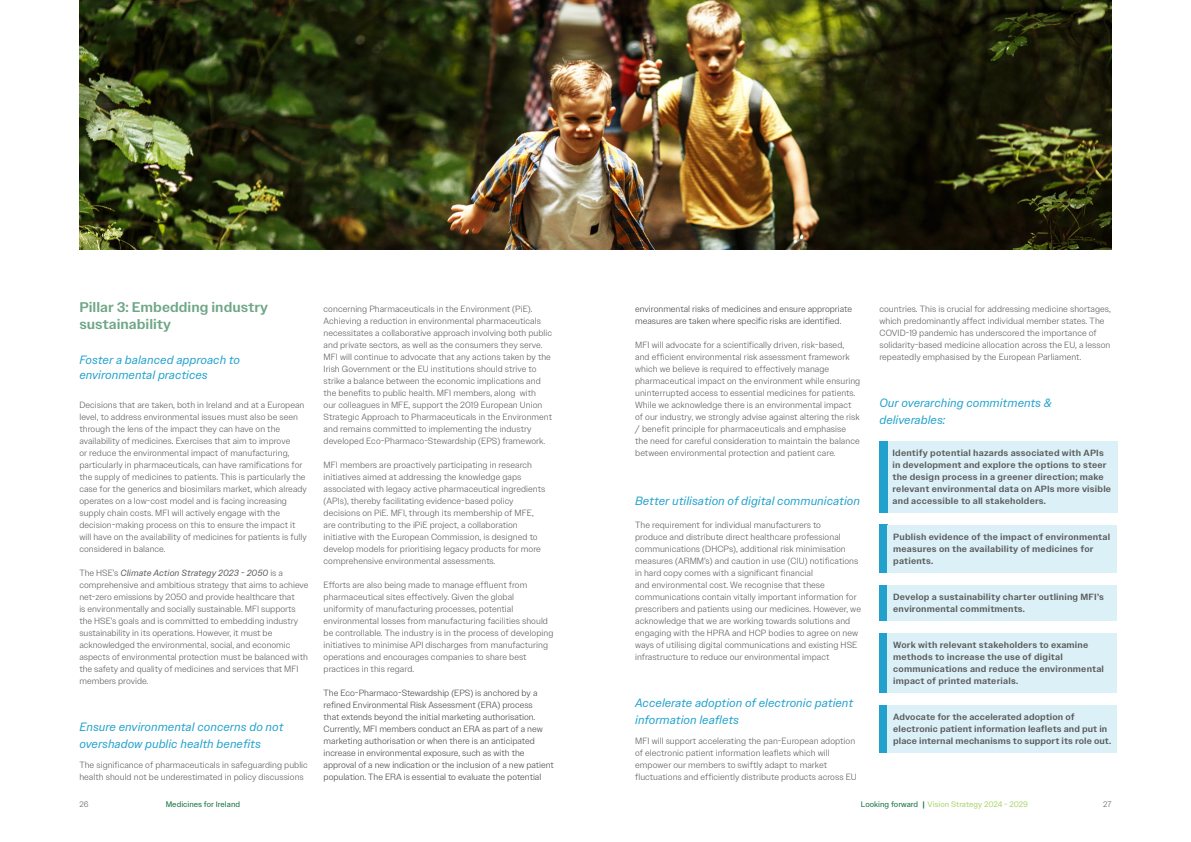
<style>
.page{position:relative;width:1191px;height:842px;background:#fff}
.page>*{position:absolute;margin:0;border:0;box-sizing:border-box;transform-origin:0 0}
.t1{font:500 14px/16.8px "Owners Text";color:#6ea687}
.t2{font:italic 12px/16.8px "Owners Text";color:#21a1cc}
.t3{font:300 9px/12px "Owners Text";letter-spacing:.005em;color:#58595b}
.t4{font:500 9px/12px "Owners Text";letter-spacing:.02em;color:#58595b}
.t5{font:300 9px/12px "Owners Text";color:#414141}
.t6{font:8px "Owners Text";color:#a8d466}
.t7{font:8px "Owners Text";color:#0d6e38}
.t8{font:300 8px "Owners Text";color:#58595b}
.s1{font-weight:400;font-style:italic}
.s2{color:#0d6e38}
.s3{font-family:"Calibri";font-weight:700;color:#0d6e38}
</style>
<div class="page">
<div style="left:887px;top:441px;width:230px;height:72px;background:#dcf1f7"></div>
<div style="left:879px;top:441px;width:8px;height:71px;background:#21a1cc"></div>
<div style="left:879px;top:524px;width:8px;height:49px;background:#21a1cc"></div>
<div style="left:879px;top:634px;width:8px;height:59px;background:#21a1cc"></div>
<div style="left:879px;top:706px;width:8px;height:47px;background:#21a1cc"></div>
<div style="left:879px;top:585px;width:8px;height:36px;background:#21a1cc"></div>
<div style="left:887px;top:525px;width:230px;height:48px;background:#dcf1f7"></div>
<div style="left:887px;top:585px;width:230px;height:36px;background:#dcf1f7"></div>
<div style="left:887px;top:633px;width:230px;height:60px;background:#dcf1f7"></div>
<div style="left:887px;top:705px;width:230px;height:48px;background:#dcf1f7"></div>
<img style="left:79px;top:0;width:1032px;height:249px">
<h1 class="t1" style="left:79px;top:299px;width:190px">Pillar 3: Embedding industry sustainability</h1>
<h2 class="t2" style="left:79px;top:353px;width:162px;line-height:14.4px">Foster a balanced approach to environmental practices</h2>
<p class="t3" style="left:79px;top:399px;width:229px">Decisions that are taken, both in Ireland and at a European level, to address environmental issues must also be seen through the lens of the impact they can have on the availability of medicines. Exercises that aim to improve<br>or reduce the environmental impact of manufacturing, particularly in pharmaceuticals, can have ramifications for the supply of medicines to patients. This is particularly the case for the generics and biosimilars market, which already operates on a low-cost model and is facing increasing supply chain costs. MFI will actively engage with the decision-making process on this to ensure the impact it will have on the availability of medicines for patients is fully considered in balance.</p>
<p class="t3" style="left:79px;top:567px;width:231px">The HSE’s <span class="s1">Climate Action Strategy 2023 - 2050</span> is a comprehensive and ambitious strategy that aims to achieve net-zero emissions by 2050 and provide healthcare that<br>is environmentally and socially sustainable. MFI supports the HSE’s goals and is committed to embedding industry sustainability in its operations. However, it must be acknowledged the environmental, social, and economic aspects of environmental protection must be balanced with the safety and quality of medicines and services that MFI members provide.</p>
<h2 class="t2" style="left:79px;top:718px;width:206px">Ensure environmental concerns do not overshadow public health benefits</h2>
<p class="t3" style="left:79px;top:759px;width:230px">The significance of pharmaceuticals in safeguarding public health should not be underestimated in policy discussions</p>
<p class="t3" style="left:323px;top:303px;width:230px">concerning Pharmaceuticals in the Environment (PiE).<br>Achieving a reduction in environmental pharmaceuticals necessitates a collaborative approach involving both public and private sectors, as well as the consumers they serve.<br>MFI will continue to advocate that any actions taken by the Irish Government or the EU institutions should strive to strike a balance between the economic implications and the benefits to public health. MFI members, along with<br>our colleagues in MFE, support the 2019 European Union Strategic Approach to Pharmaceuticals in the Environment and remains committed to implementing the industry developed Eco-Pharmaco-Stewardship (EPS) framework.</p>
<p class="t3" style="left:323px;top:459px;width:223px">MFI members are proactively participating in research initiatives aimed at addressing the knowledge gaps associated with legacy active pharmaceutical ingredients (APIs), thereby facilitating evidence-based policy decisions on PiE. MFI, through its membership of MFE, are contributing to the iPiE project, a collaboration initiative with the European Commission, is designed to develop models for prioritising legacy products for more comprehensive environmental assessments.</p>
<p class="t3" style="left:323px;top:579px;width:231px">Efforts are also being made to manage effluent from pharmaceutical sites effectively. Given the global uniformity of manufacturing processes, potential environmental losses from manufacturing facilities should be controllable. The industry is in the process of developing initiatives to minimise API discharges from manufacturing operations and encourages companies to share best practices in this regard.</p>
<p class="t5" style="left:323px;top:687px;width:232px">The Eco-Pharmaco-Stewardship (EPS) is anchored by a refined Environmental Risk Assessment (ERA) process<br>that extends beyond the initial marketing authorisation.<br>Currently, MFI members conduct an ERA as part of a new marketing authorisation or when there is an anticipated increase in environmental exposure, such as with the approval of a new indication or the inclusion of a new patient population. The ERA is essential to evaluate the potential</p>
<p class="t5" style="left:635px;top:303px;width:218px">environmental risks of medicines and ensure appropriate measures are taken where specific risks are identified.</p>
<p class="t3" style="left:635px;top:339px;width:227px">MFI will advocate for a scientifically driven, risk-based, and efficient environmental risk assessment framework which we believe is required to effectively manage pharmaceutical impact on the environment while ensuring uninterrupted access to essential medicines for patients.<br>While we acknowledge there is an environmental impact of our industry, we strongly advise against altering the risk / benefit principle for pharmaceuticals and emphasise the need for careful consideration to maintain the balance between environmental protection and patient care.</p>
<h2 class="t2" style="left:635px;top:493px;width:226px">Better utilisation of digital communication</h2>
<p class="t3" style="left:635px;top:519px;width:227px">The requirement for individual manufacturers to<br>produce and distribute direct healthcare professional communications (DHCPs), additional risk minimisation measures (ARMM’s) and caution in use (CIU) notifications in hard copy comes with a significant financial<br>and environmental cost. We recognise that these communications contain vitally important information for prescribers and patients using our medicines. However, we acknowledge that we are working towards solutions and engaging with the HPRA and HCP bodies to agree on new ways of utilising digital communications and existing HSE infrastructure to reduce our environmental impact</p>
<h2 class="t2" style="left:635px;top:694px;width:219px">Accelerate adoption of electronic patient information leaflets</h2>
<p class="t3" style="left:635px;top:735px;width:223px">MFI will support accelerating the pan-European adoption of electronic patient information leaflets which will empower our members to swiftly adapt to market fluctuations and efficiently distribute products across EU</p>
<p class="t3" style="left:879px;top:303px;width:233px">countries. This is crucial for addressing medicine shortages, which predominantly affect individual member states. The COVID-19 pandemic has underscored the importance of solidarity-based medicine allocation across the EU, a lesson repeatedly emphasised by the European Parliament.</p>
<h2 class="t2" style="left:879px;top:394px;width:174px">Our overarching commitments &amp; deliverables:</h2>
<p class="t4" style="left:892px;top:447px;width:220px">Identify potential hazards associated with APIs in development and explore the options to steer the design process in a greener direction; make relevant environmental data on APIs more visible and accessible to all stakeholders.</p>
<p class="t4" style="left:893px;top:531px;width:218px">Publish evidence of the impact of environmental measures on the availability of medicines for patients.</p>
<p class="t4" style="left:893px;top:591px;width:212px">Develop a sustainability charter outlining MFI’s environmental commitments.</p>
<p class="t4" style="left:893px;top:639px;width:212px">Work with relevant stakeholders to examine methods to increase the use of digital communications and reduce the environmental impact of printed materials.</p>
<p class="t4" style="left:893px;top:711px;width:219px">Advocate for the accelerated adoption of electronic patient information leaflets and put in place internal mechanisms to support its role out.</p>
<p class="t8" style="left:79px;top:800px;width:11px">26</p>
<p class="t7" style="left:166px;top:800px;width:76px">Medicines for Ireland</p>
<p class="t6" style="left:861px;top:800px;width:169px"><span class="s2">Looking forward</span> <span class="s3">|</span> Vision Strategy 2024 - 2029</p>
<p class="t8" style="left:1103px;top:800px;width:10px">27</p>
</div>
